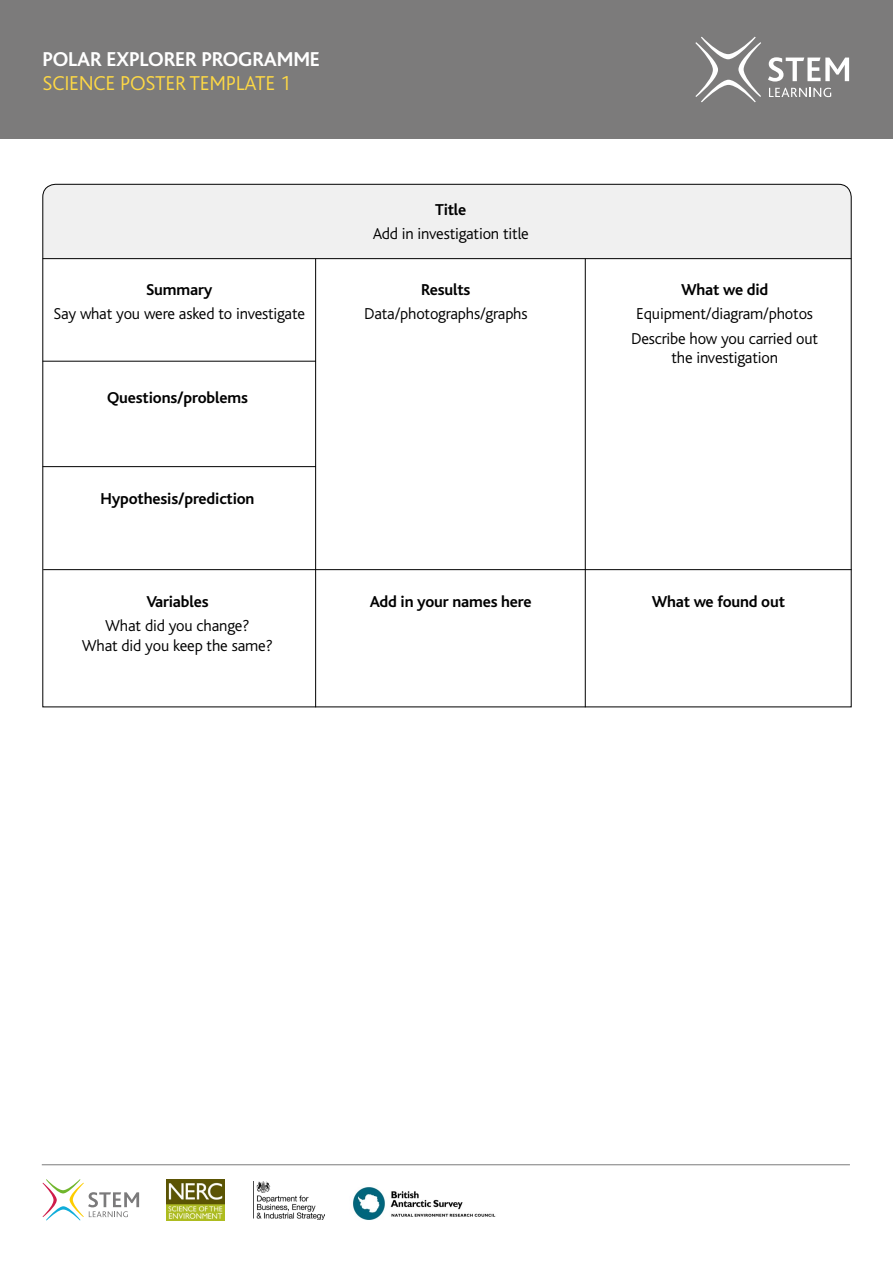
<style>
.page{position:relative;width:893px;height:1263px;background:#fff}
.page>*{position:absolute;margin:0;border:0;box-sizing:border-box;transform-origin:0 0}
.t1{font:700 21px "Bliss";letter-spacing:-.01em;color:#fff}
.t2{font:300 21px "Bliss";letter-spacing:-.01em;color:#ffd944}
.t3{font:300 16.5px/24px "Bliss";letter-spacing:-.01em;color:#000;text-align:center}
.t4{font:700 16.5px "Bliss";letter-spacing:-.01em;color:#000}
</style>
<div class="page">
<div style="left:0;top:0;width:893px;height:138px;background:#7c7b7b"></div>
<svg style="left:695px;top:37px;width:66px;height:65px"></svg>
<svg style="left:769px;top:88px;width:62px;height:9px"></svg>
<svg style="left:768px;top:57px;width:81px;height:25px"></svg>
<hr style="left:42px;top:1164px;width:808px;height:1px;background:#7c7b7b">
<svg style="left:43px;top:1179px;width:96px;height:41px"></svg>
<img style="left:353px;top:1187px;width:143px;height:33px">
<img style="left:253px;top:1181px;width:72px;height:39px">
<img style="left:166px;top:1180px;width:58px;height:40px">
<svg style="left:42px;top:184px;width:810px;height:524px"></svg>
<hr style="left:43px;top:258px;width:808px;height:1px;background:#000">
<hr style="left:43px;top:361px;width:273px;height:1px;background:#000">
<hr style="left:43px;top:569px;width:809px;height:1px;background:#000">
<hr style="left:43px;top:466px;width:273px;height:1px;background:#000">
<hr style="left:315px;top:259px;width:1px;height:448px;background:#000">
<hr style="left:585px;top:259px;width:1px;height:448px;background:#000">
<p class="t1" style="left:43px;top:48px;width:279px">POLAR EXPLORER PROGRAMME</p>
<p class="t2" style="left:43px;top:72px;width:250px">SCIENCE POSTER TEMPLATE 1</p>
<p class="t4" style="left:146px;top:281px;width:68px">Summary</p>
<p class="t3" style="left:53px;top:302px;width:253px">Say what you were asked to investigate</p>
<p class="t4" style="left:107px;top:389px;width:142px">Questions/problems</p>
<p class="t4" style="left:100px;top:490px;width:156px">Hypothesis/prediction</p>
<p class="t4" style="left:146px;top:593px;width:64px">Variables</p>
<p class="t3" style="left:82px;top:616px;width:193px;line-height:19.8px">What did you change?<br>What did you keep the same?</p>
<p class="t4" style="left:435px;top:201px;width:33px">Title</p>
<p class="t3" style="left:373px;top:222px;width:158px">Add in investigation title</p>
<p class="t4" style="left:421px;top:281px;width:51px">Results</p>
<p class="t3" style="left:364px;top:302px;width:165px">Data/photographs/graphs</p>
<p class="t4" style="left:370px;top:593px;width:163px">Add in your names here</p>
<p class="t4" style="left:681px;top:281px;width:89px">What we did</p>
<p class="t3" style="left:631px;top:302px;width:188px">Equipment/diagram/photos<br>Describe how you carried out</p>
<p class="t3" style="left:671px;top:346px;width:108px">the investigation</p>
<p class="t4" style="left:652px;top:593px;width:135px">What we found out</p>
</div>
